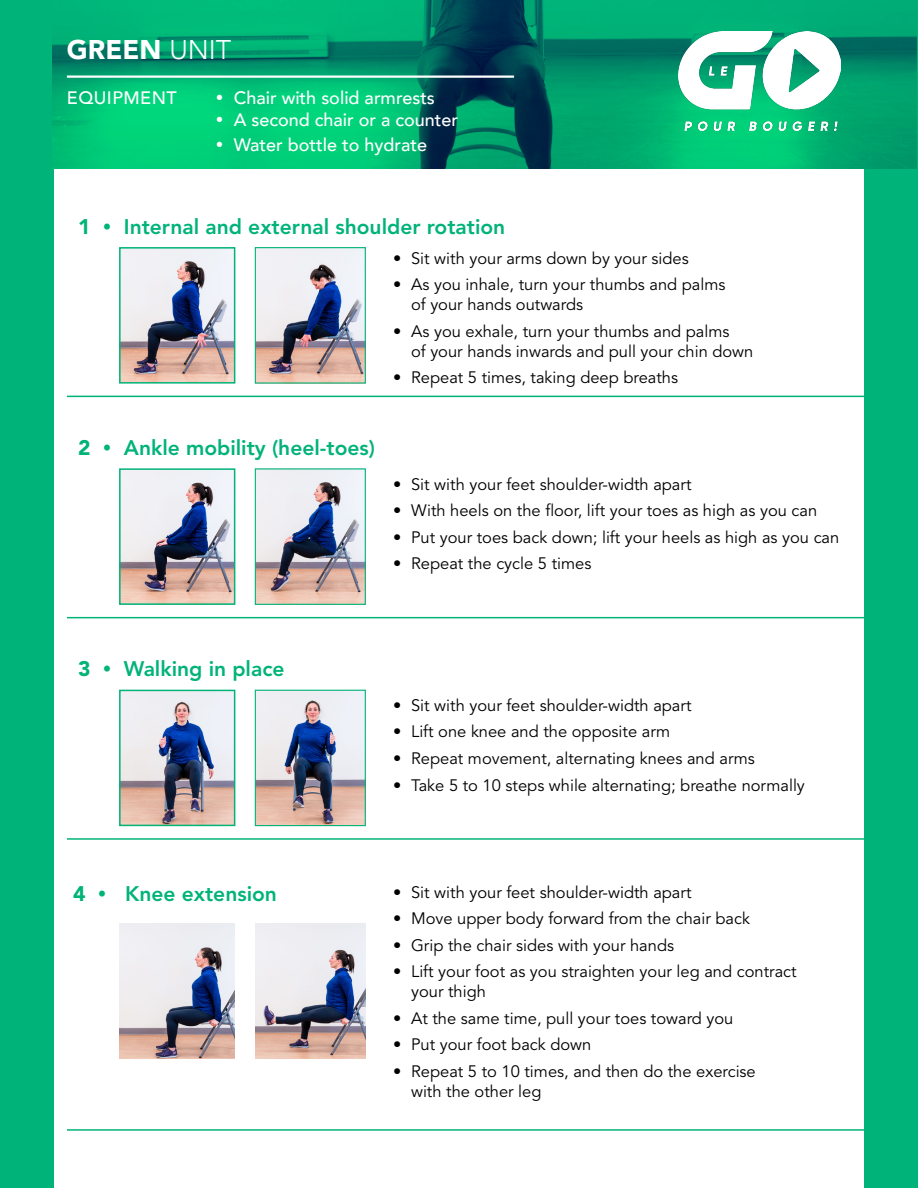
<style>
.page{position:relative;width:918px;height:1188px;background:#00b379}
.page>*{position:absolute;margin:0;border:0;box-sizing:border-box;transform-origin:0 0}
.t1{font:900 27px "Avenir";color:#fff}
.t2{font:800 21px "Avenir LT Std";color:#00b379}
.t3{font:500 18px "Avenir";color:#fff}
.t4{font:500 18px "Avenir";letter-spacing:.025em;color:#fff}
.t5{font:16.5px/19.8px "Avenir LT Std";color:#000}
.s1{font-weight:300}
.s2{font-weight:900}
</style>
<div class="page">
<div style="left:54px;top:0;width:810px;height:1188px;background:#fff"></div>
<img style="left:53px;top:0;width:864px;height:168px">
<hr style="left:67px;top:76px;width:447px;height:2px;background:#fff">
<img style="left:257px;top:249px;width:107px;height:133px">
<div style="left:255px;top:247px;width:111px;height:137px;border:1px solid #00b379"></div>
<img style="left:122px;top:250px;width:110px;height:131px">
<div style="left:119px;top:247px;width:116px;height:137px;border:2px solid #00b379"></div>
<hr style="left:67px;top:396px;width:842px;height:1px;background:#00b379">
<img style="left:122px;top:693px;width:110px;height:130px">
<div style="left:119px;top:690px;width:116px;height:136px;border:2px solid #00b379"></div>
<img style="left:257px;top:692px;width:107px;height:132px">
<div style="left:255px;top:690px;width:111px;height:136px;border:1px solid #00b379"></div>
<hr style="left:67px;top:838px;width:842px;height:2px;background:#00b379">
<img style="left:120px;top:923px;width:115px;height:135px">
<img style="left:255px;top:923px;width:110px;height:136px">
<hr style="left:67px;top:1129px;width:842px;height:2px;background:#00b379">
<img style="left:122px;top:471px;width:110px;height:131px">
<div style="left:119px;top:468px;width:116px;height:137px;border:2px solid #00b379"></div>
<img style="left:257px;top:470px;width:107px;height:133px">
<div style="left:255px;top:468px;width:111px;height:137px;border:1px solid #00b379"></div>
<hr style="left:67px;top:617px;width:842px;height:1px;background:#00b379">
<img style="left:678px;top:32px;width:162px;height:98px">
<h1 class="t1" style="left:67px;top:27px;width:166px">GREEN <span class="s1">UNIT</span></h1>
<p class="t4" style="left:67px;top:82px;width:111px">EQUIPMENT</p>
<p class="t3" style="left:215px;top:82px;width:221px">• Chair with solid armrests</p>
<p class="t3" style="left:215px;top:104px;width:244px">• A second chair or a counter</p>
<p class="t3" style="left:215px;top:129px;width:213px">• Water bottle to hydrate</p>
<p class="t2" style="left:78px;top:214px;width:429px"><span class="s2">1</span> • Internal and external shoulder rotation</p>
<p class="t5" style="left:393px;top:249px;width:297px">• Sit with your arms down by your sides</p>
<p class="t5" style="left:411px;top:275px;width:316px;text-indent:-18px">• As you inhale, turn your thumbs and palms of your hands outwards</p>
<p class="t5" style="left:411px;top:322px;width:344px;text-indent:-18px">• As you exhale, turn your thumbs and palms<br>of your hands inwards and pull your chin down</p>
<p class="t5" style="left:393px;top:368px;width:287px">• Repeat 5 times, taking deep breaths</p>
<p class="t2" style="left:78px;top:435px;width:298px"><span class="s2">2</span> • Ankle mobility (heel-toes)</p>
<p class="t5" style="left:393px;top:474px;width:300px">• Sit with your feet shoulder-width apart</p>
<p class="t5" style="left:393px;top:501px;width:426px">• With heels on the floor, lift your toes as high as you can</p>
<p class="t5" style="left:393px;top:528px;width:448px">• Put your toes back down; lift your heels as high as you can</p>
<p class="t5" style="left:393px;top:554px;width:200px">• Repeat the cycle 5 times</p>
<p class="t2" style="left:78px;top:657px;width:208px"><span class="s2">3</span> • Walking in place</p>
<p class="t5" style="left:393px;top:696px;width:300px">• Sit with your feet shoulder-width apart</p>
<p class="t5" style="left:393px;top:722px;width:279px">• Lift one knee and the opposite arm</p>
<p class="t5" style="left:393px;top:749px;width:363px">• Repeat movement, alternating knees and arms</p>
<p class="t5" style="left:393px;top:775px;width:413px">• Take 5 to 10 steps while alternating; breathe normally</p>
<p class="t2" style="left:73px;top:881px;width:205px"><span class="s2">4</span> • Knee extension</p>
<p class="t5" style="left:393px;top:883px;width:300px">• Sit with your feet shoulder-width apart</p>
<p class="t5" style="left:393px;top:909px;width:358px">• Move upper body forward from the chair back</p>
<p class="t5" style="left:393px;top:936px;width:283px">• Grip the chair sides with your hands</p>
<p class="t5" style="left:411px;top:962px;width:387px;text-indent:-18px">• Lift your foot as you straighten your leg and contract your thigh</p>
<p class="t5" style="left:393px;top:1009px;width:342px">• At the same time, pull your toes toward you</p>
<p class="t5" style="left:393px;top:1035px;width:200px">• Put your foot back down</p>
<p class="t5" style="left:411px;top:1062px;width:346px;text-indent:-18px">• Repeat 5 to 10 times, and then do the exercise with the other leg</p>
</div>
